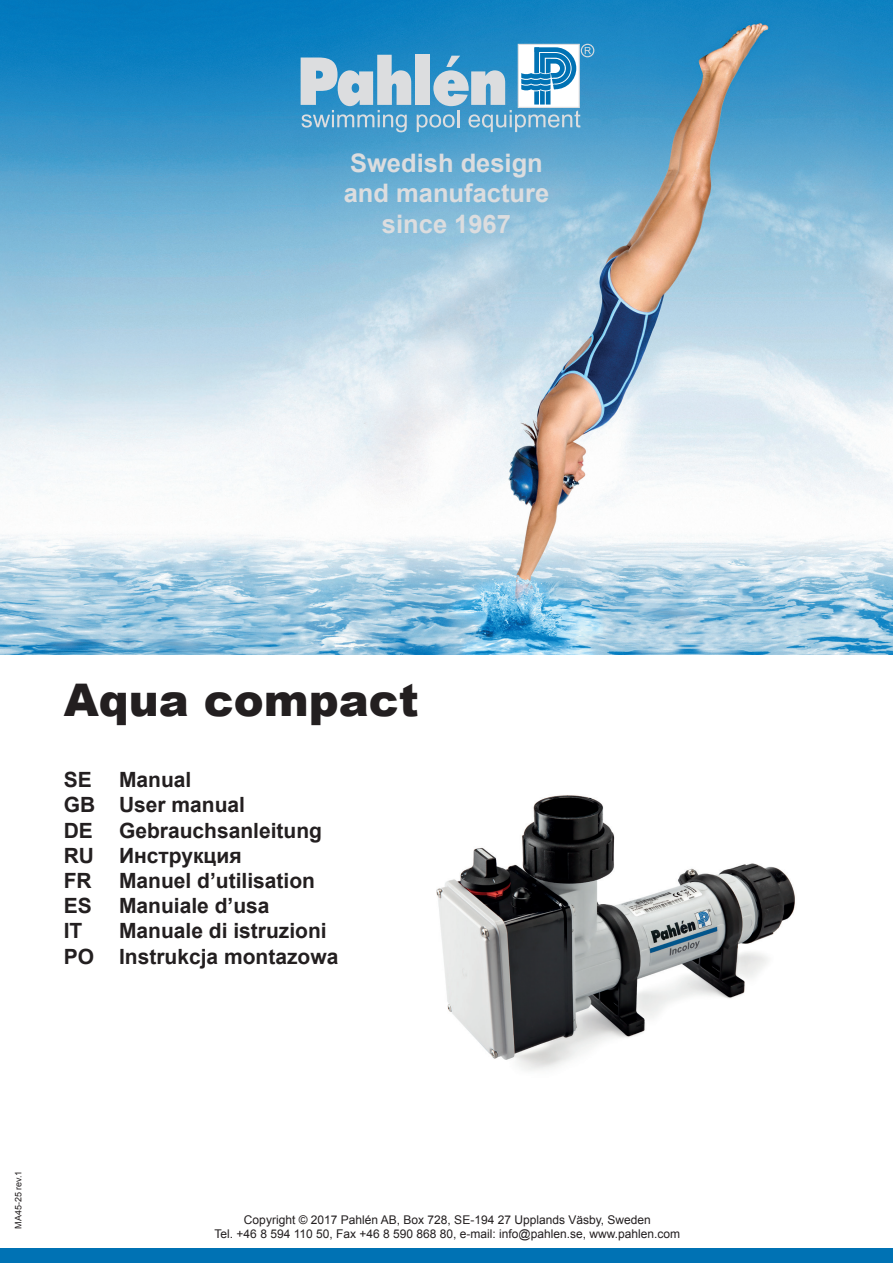
<style>
.page{position:relative;width:893px;height:1263px;background:#fff}
.page>*{position:absolute;margin:0;border:0;box-sizing:border-box;transform-origin:0 0}
.t1{font:900 45px "Arial";color:#231f20}
.t2{font:700 25.5px/30.6px "Arial";color:#dcdddf;text-align:center}
.t3{font:700 21px/25.2px "Arial";color:#231f20}
.t4{font:12px/14.4px "Arial";color:#231f20;text-align:center}
.t5{font:9px "Arial";color:#231f20}
</style>
<div class="page">
<div style="left:0;top:1248px;width:893px;height:15px;background:#0072b4"></div>
<img style="left:0;top:0;width:893px;height:654px">
<div style="left:416px;top:55px;width:14px;height:50px;background:#dcdddf"></div>
<svg style="left:301px;top:55px;width:110px;height:77px;background:#82b5d2"></svg>
<svg style="left:417px;top:45px;width:174px;height:87px"></svg>
<div style="left:581px;top:44px;width:13px;height:13px;border:1px solid #dcdddf;border-radius:50%"></div>
<img style="left:436px;top:795px;width:359px;height:276px">
<p class="t2" style="left:344px;top:148px;width:207px">Swedish design and manufacture since 1967</p>
<h1 class="t1" style="left:64px;top:667px;width:357px">Aqua compact</h1>
<p class="t3" style="left:64px;top:768px;width:30px">SE</p>
<p class="t3" style="left:64px;top:768px;width:260px;text-indent:55px">Manual<br>GB User manual<br>DE Gebrauchsanleitung<br>RU Инструкция<br>FR</p>
<p class="t3" style="left:119px;top:868px;width:198px">Manuel d’utilisation</p>
<p class="t3" style="left:64px;top:894px;width:30px">ES</p>
<p class="t3" style="left:119px;top:894px;width:152px">Manuiale d’usa</p>
<p class="t3" style="left:64px;top:919px;width:20px">IT</p>
<p class="t3" style="left:64px;top:919px;width:276px;text-indent:55px">Manuale di istruzioni<br>PO Instrukcja montazowa</p>
<p class="t5" style="left:12px;top:1229px;width:60px;rotate:-90deg">MA45-25 rev.1</p>
<p class="t4" style="left:215px;top:1212px;width:467px">Copyright © 2017 Pahlén AB, Box 728, SE-194 27 Upplands Väsby, Sweden<br>Tel. +46 8 594 110 50, Fax +46 8 590 868 80, e-mail: info@pahlen.se, www.pahlen.com</p>
</div>
